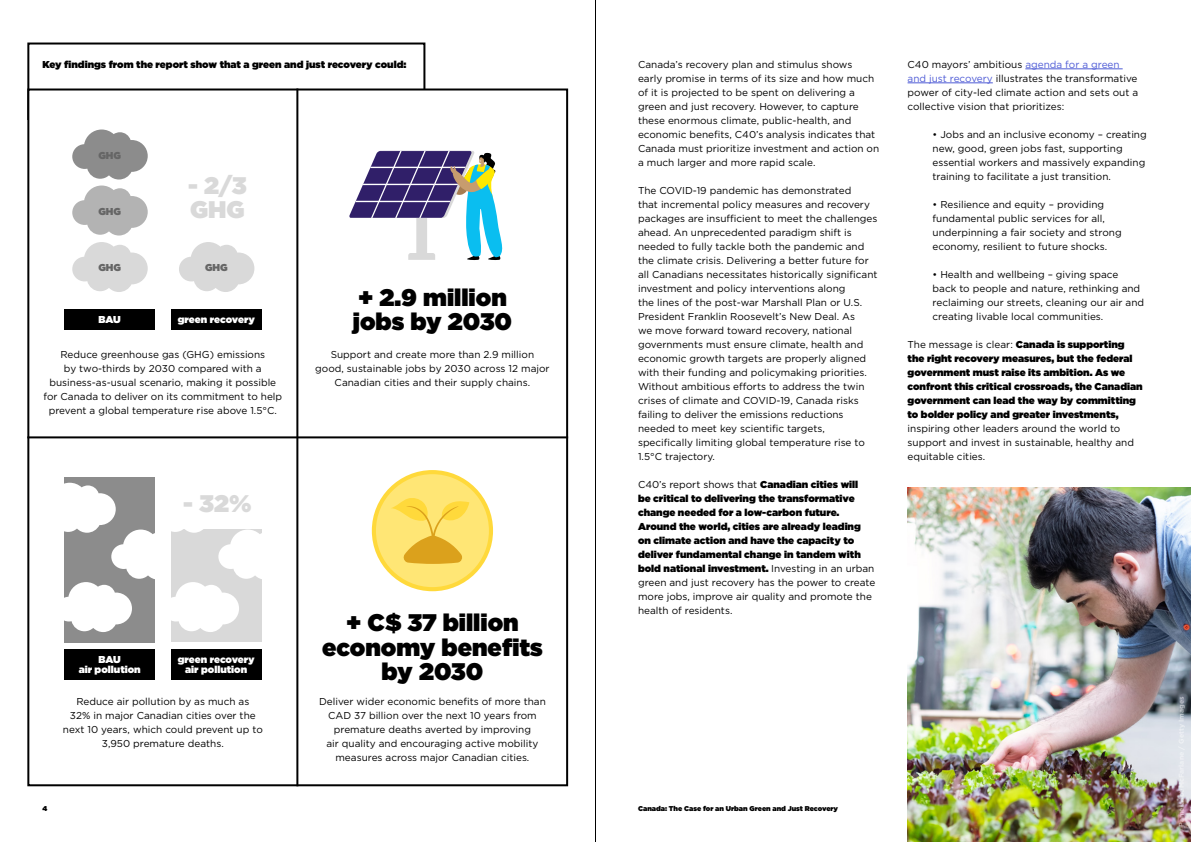
<style>
.page{position:relative;width:1191px;height:842px;background:#fff}
.page>*{position:absolute;margin:0;border:0;box-sizing:border-box;transform-origin:0 0}
.t1{font:900 24px/24.5px "Gotham";color:#000}
.t2{font:900 24px/24.5px "Gotham";color:#d9d9d9}
.t3{font:10px/14px "Gotham";color:#000}
.t4{font:900 10px/14px "Gotham";color:#000}
.t5{font:900 10px/10px "Gotham";color:#fff;text-align:center}
.t6{font:900 10px "Gotham";color:#666}
.t7{font:900 7px "Gotham";color:#000}
.s1{font-weight:400}
.s2{color:#4f5cd6}
</style>
<div class="page">
<div style="left:27px;top:43px;width:398px;height:77px;border:2px solid #000"></div>
<div style="left:28px;top:90px;width:539px;height:695px;background:#fff"></div>
<hr style="left:1025px;top:69px;width:97px;height:1px;background:#4f5cd6">
<hr style="left:907px;top:83px;width:85px;height:1px;background:#4f5cd6">
<hr style="left:296px;top:89px;width:2px;height:697px;background:#000">
<hr style="left:27px;top:436px;width:541px;height:2px;background:#000">
<svg style="left:72px;top:242px;width:76px;height:50px"></svg>
<svg style="left:72px;top:185px;width:76px;height:50px"></svg>
<svg style="left:72px;top:129px;width:76px;height:50px"></svg>
<div style="left:65px;top:309px;width:90px;height:21px;background:#000"></div>
<svg style="left:179px;top:242px;width:75px;height:50px"></svg>
<div style="left:171px;top:309px;width:90px;height:21px;background:#000"></div>
<svg style="left:349px;top:151px;width:154px;height:109px"></svg>
<div style="left:65px;top:649px;width:90px;height:31px;background:#000"></div>
<div style="left:64px;top:477px;width:90px;height:165px;background:#8c8c8c"></div>
<svg style="left:64px;top:483px;width:90px;height:149px"></svg>
<div style="left:171px;top:530px;width:90px;height:112px;background:#d9d9d9"></div>
<svg style="left:171px;top:530px;width:90px;height:102px"></svg>
<div style="left:171px;top:649px;width:90px;height:31px;background:#000"></div>
<div style="left:372px;top:470px;width:121px;height:121px;background:#ffd93b;border-radius:50%"></div>
<div style="left:376px;top:474px;width:113px;height:113px;background:#ffe675;border-radius:50%"></div>
<svg style="left:391px;top:498px;width:78px;height:66px"></svg>
<img style="left:907px;top:488px;width:284px;height:354px">
<hr style="left:595px;top:0;width:1px;height:842px;background:#000">
<p class="t4" style="left:43px;top:57px;width:365px">Key findings from the report show that a green and just recovery could:</p>
<p class="t3" style="left:638px;top:57px;width:243px">Canada’s recovery plan and stimulus shows<br>early promise in terms of its size and how much of it is projected to be spent on delivering a green and just recovery. However, to capture these enormous climate, public-health, and economic benefits, C40’s analysis indicates that Canada must prioritize investment and action on a much larger and more rapid scale.</p>
<p class="t3" style="left:638px;top:183px;width:241px">The COVID-19 pandemic has demonstrated<br>that incremental policy measures and recovery packages are insufficient to meet the challenges ahead. An unprecedented paradigm shift is needed to fully tackle both the pandemic and the climate crisis. Delivering a better future for all Canadians necessitates historically significant investment and policy interventions along<br>the lines of the post-war Marshall Plan or U.S.<br>President Franklin Roosevelt’s New Deal. As<br>we move forward toward recovery, national governments must ensure climate, health and economic growth targets are properly aligned with their funding and policymaking priorities.<br>Without ambitious efforts to address the twin crises of climate and COVID-19, Canada risks failing to deliver the emissions reductions needed to meet key scientific targets, specifically limiting global temperature rise to 1.5°C trajectory.</p>
<p class="t4" style="left:638px;top:477px;width:239px"><span class="s1">C40’s report shows that</span> Canadian cities will<br>be critical to delivering the transformative change needed for a low-carbon future.<br>Around the world, cities are already leading on climate action and have the capacity to deliver fundamental change in tandem with bold national investment. <span class="s1">Investing in an urban green and just recovery has the power to create more jobs, improve air quality and promote the health of residents.</span></p>
<p class="t6" style="left:98px;top:148px;width:24px">GHG</p>
<h1 class="t2" style="left:188px;top:172px;width:60px">- 2/3<br>GHG</h1>
<p class="t6" style="left:98px;top:204px;width:24px">GHG</p>
<p class="t6" style="left:98px;top:260px;width:24px">GHG</p>
<p class="t6" style="left:205px;top:260px;width:24px">GHG</p>
<h1 class="t1" style="left:353px;top:284px;width:161px">+ 2.9 million jobs by 2030</h1>
<p class="t5" style="left:98px;top:314px;width:24px">BAU</p>
<p class="t5" style="left:178px;top:314px;width:79px">green recovery</p>
<p class="t3" style="left:43px;top:347px;width:240px;text-align:center">Reduce greenhouse gas (GHG) emissions<br>by two-thirds by 2030 compared with a business-as-usual scenario, making it possible for Canada to deliver on its commitment to help prevent a global temperature rise above 1.5°C.</p>
<p class="t3" style="left:315px;top:347px;width:236px;text-align:center">Support and create more than 2.9 million good, sustainable jobs by 2030 across 12 major<br>Canadian cities and their supply chains.</p>
<h1 class="t2" style="left:183px;top:491px;width:70px">- 32%</h1>
<h1 class="t1" style="left:322px;top:610px;width:222px;text-align:center">+ C$ 37 billion economy benefits by 2030</h1>
<p class="t5" style="left:79px;top:654px;width:64px">BAU<br>air pollution</p>
<p class="t5" style="left:178px;top:654px;width:79px">green recovery air pollution</p>
<p class="t3" style="left:63px;top:694px;width:201px;text-align:center">Reduce air pollution by as much as<br>32% in major Canadian cities over the next 10 years, which could prevent up to 3,950 premature deaths.</p>
<p class="t3" style="left:319px;top:694px;width:228px;text-align:center">Deliver wider economic benefits of more than CAD 37 billion over the next 10 years from premature deaths averted by improving<br>air quality and encouraging active mobility measures across major Canadian cities.</p>
<p class="t7" style="left:43px;top:803px;width:6px">4</p>
<p class="t7" style="left:638px;top:803px;width:202px">Canada: The Case for an Urban Green and Just Recovery</p>
<p class="t3" style="left:907px;top:57px;width:232px">C40 mayors’ ambitious <span class="s2">agenda for a green and just recovery</span> illustrates the transformative power of city-led climate action and sets out a collective vision that prioritizes:</p>
<p class="t3" style="left:932px;top:127px;width:216px">• Jobs and an inclusive economy – creating new, good, green jobs fast, supporting essential workers and massively expanding training to facilitate a just transition.</p>
<p class="t3" style="left:932px;top:197px;width:190px">• Resilience and equity – providing fundamental public services for all, underpinning a fair society and strong economy, resilient to future shocks.</p>
<p class="t3" style="left:932px;top:267px;width:213px">• Health and wellbeing – giving space back to people and nature, rethinking and reclaiming our streets, cleaning our air and creating livable local communities.</p>
<p class="t4" style="left:907px;top:337px;width:236px"><span class="s1">The message is clear:</span> Canada is supporting the right recovery measures, but the federal government must raise its ambition. As we confront this critical crossroads, the Canadian government can lead the way by committing to bolder policy and greater investments,</p>
<p class="t3" style="left:907px;top:421px;width:228px">inspiring other leaders around the world to support and invest in sustainable, healthy and equitable cities.</p>
</div>
